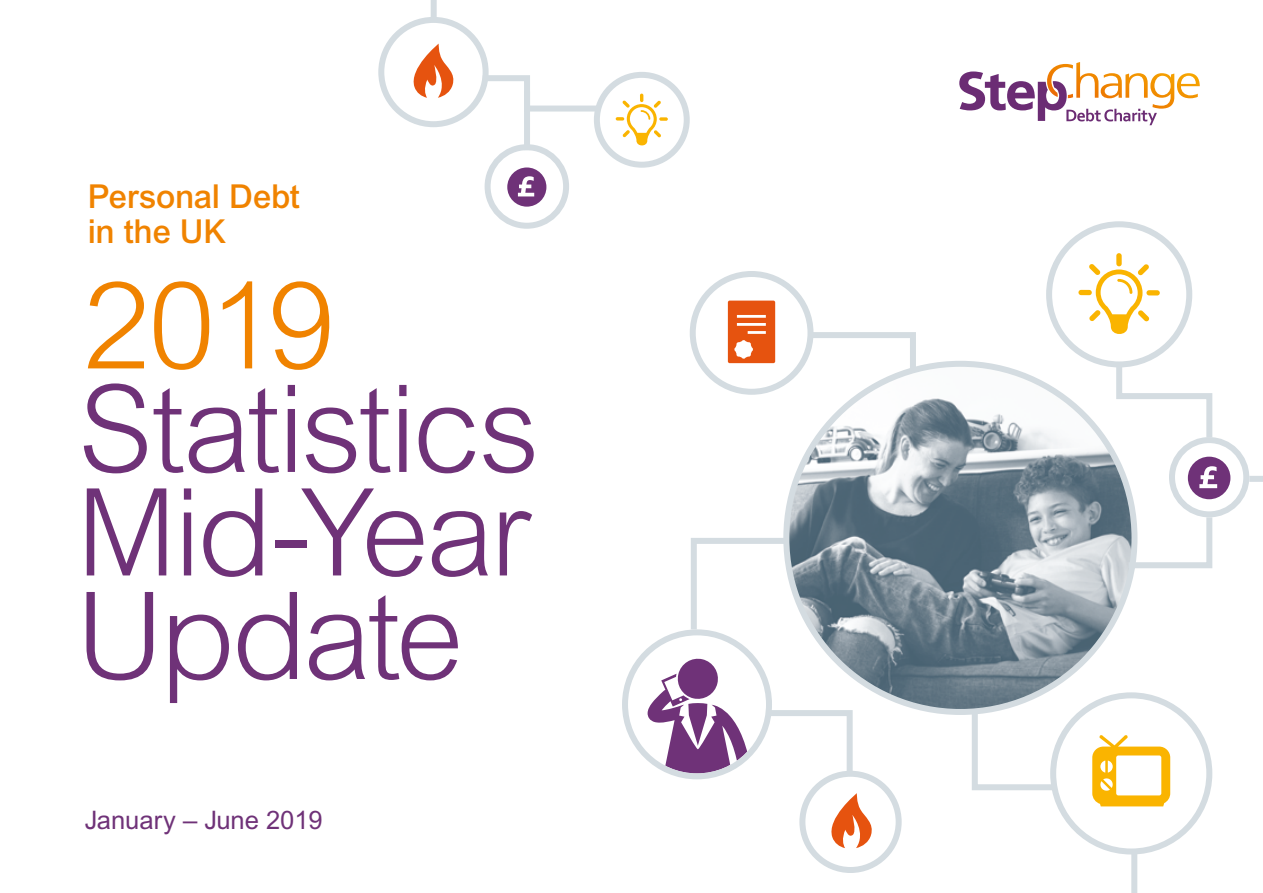
<style>
.page{position:relative;width:1263px;height:893px;background:#fff}
.page>*{position:absolute;margin:0;border:0;box-sizing:border-box;transform-origin:0 0}
.t1{font:300 121.5px/103.5px "Arial";letter-spacing:-.025em;color:#6f3278;text-align:justify}
.t2{font:300 121.5px "Arial";color:#f08300}
.t3{font:500 33px/34.5px "Arial";letter-spacing:-.005em;color:#f08300}
.t4{font:25.5px "Arial";color:#6f3278}
</style>
<div class="page">
<img style="left:788px;top:364px;width:346px;height:346px;border-radius:173px">
<svg style="left:728px;top:301px;width:47px;height:62px;background:#e96d34"></svg>
<svg style="left:1092px;top:735px;width:78px;height:71px"></svg>
<svg style="left:831px;top:793px;width:41px;height:55px"></svg>
<svg style="left:413px;top:44px;width:41px;height:54px"></svg>
<svg style="left:647px;top:657px;width:105px;height:116px"></svg>
<div style="left:1078px;top:290px;width:14px;height:5px;background:#fab400;border-radius:3px"></div>
<div style="left:1116px;top:253px;width:6px;height:13px;background:#fab400;border-radius:3px"></div>
<div style="left:1146px;top:290px;width:14px;height:5px;background:#fab400;border-radius:3px"></div>
<svg style="left:1089px;top:264px;width:60px;height:70px"></svg>
<svg style="left:616px;top:94px;width:52px;height:52px"></svg>
<svg style="left:1188px;top:457px;width:42px;height:42px"></svg>
<svg style="left:507px;top:167px;width:39px;height:40px"></svg>
<div style="left:378px;top:17px;width:111px;height:110px;border:6px solid #d4dce1;border-radius:50%"></div>
<div style="left:594px;top:72px;width:96px;height:96px;border:6px solid #d4dce1;border-radius:50%"></div>
<div style="left:485px;top:144px;width:84px;height:85px;border:6px solid #d4dce1;border-radius:50%"></div>
<svg style="left:477px;top:72px;width:126px;height:43px"></svg>
<div style="left:524px;top:92px;width:6px;height:58px;background:#d4dce1"></div>
<svg style="left:959px;top:62px;width:241px;height:63px"></svg>
<div style="left:690px;top:271px;width:123px;height:124px;border:6px solid #d4dce1;border-radius:50%"></div>
<svg style="left:803px;top:329px;width:116px;height:47px"></svg>
<div style="left:1050px;top:692px;width:162px;height:162px;border:6px solid #d4dce1;border-radius:50%"></div>
<svg style="left:969px;top:705px;width:94px;height:88px"></svg>
<svg style="left:760px;top:710px;width:93px;height:69px"></svg>
<div style="left:799px;top:771px;width:103px;height:102px;border:6px solid #d4dce1;border-radius:50%"></div>
<div style="left:622px;top:629px;width:150px;height:150px;border:6px solid #d4dce1;border-radius:50%"></div>
<svg style="left:688px;top:535px;width:102px;height:100px"></svg>
<div style="left:1046px;top:221px;width:146px;height:146px;border:6px solid #d4dce1;border-radius:50%"></div>
<div style="left:1169px;top:437px;width:80px;height:80px;border:6px solid #d4dce1;border-radius:50%"></div>
<svg style="left:1113px;top:358px;width:102px;height:85px"></svg>
<svg style="left:1122px;top:511px;width:93px;height:60px"></svg>
<div style="left:1131px;top:851px;width:6px;height:42px;background:#d4dce1"></div>
<div style="left:431px;top:0;width:6px;height:21px;background:#d4dce1"></div>
<div style="left:1249px;top:476px;width:14px;height:6px;background:#d4dce1"></div>
<p class="t3" style="left:88px;top:179px;width:214px">Personal Debt in the UK</p>
<p class="t2" style="left:83px;top:256px;width:253px">2019</p>
<p class="t1" style="left:76px;top:377px;width:465px">Statistics Mid-Year Update</p>
<p class="t4" style="left:85px;top:806px;width:240px">January – June 2019</p>
</div>
